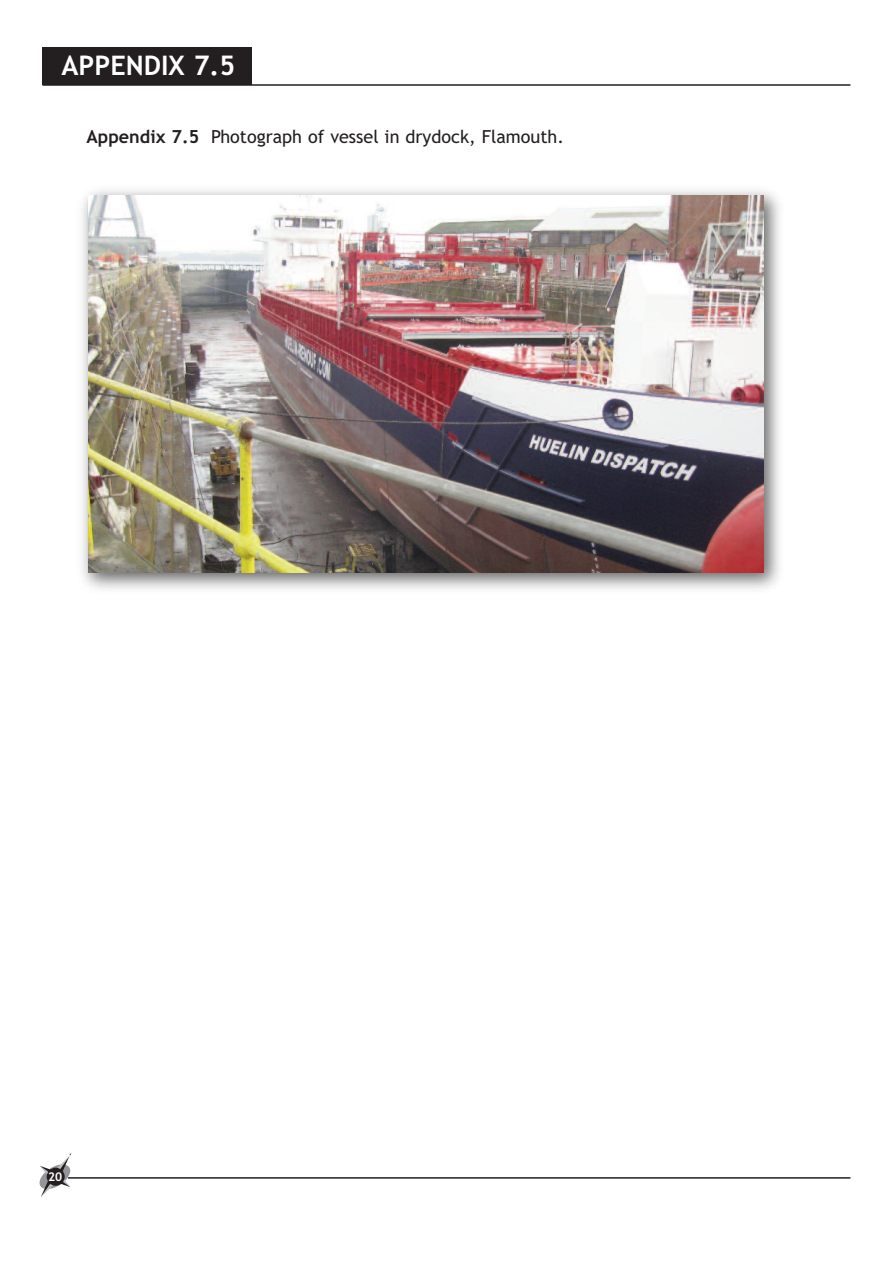
<style>
.page{position:relative;width:893px;height:1263px;background:#fff}
.page>*{position:absolute;margin:0;border:0;box-sizing:border-box;transform-origin:0 0}
.t1{font:700 27px "Trebuchet MS";color:#fff}
.t2{font:18px "Trebuchet MS";color:#231f20}
.t3{font:700 12px "Trebuchet MS";color:#fff}
.s1{font-weight:700}
</style>
<div class="page">
<hr style="left:43px;top:84px;width:807px;height:2px;background:#231f20">
<hr style="left:68px;top:1177px;width:782px;height:2px;background:#231f20">
<div style="left:43px;top:47px;width:209px;height:38px;background:#231f20"></div>
<img style="left:82px;top:190px;width:698px;height:399px">
<img style="left:88px;top:196px;width:676px;height:377px">
<svg style="left:39px;top:1153px;width:33px;height:44px"></svg>
<div style="left:47px;top:1168px;width:18px;height:18px;background:#231f20;border-radius:50%"></div>
<h1 class="t1" style="left:62px;top:50px;width:175px">APPENDIX 7.5</h1>
<p class="t2" style="left:87px;top:126px;width:479px"><span class="s1">Appendix 7.5</span> Photograph of vessel in drydock, Flamouth.</p>
<p class="t3" style="left:48px;top:1170px;width:16px">20</p>
</div>
